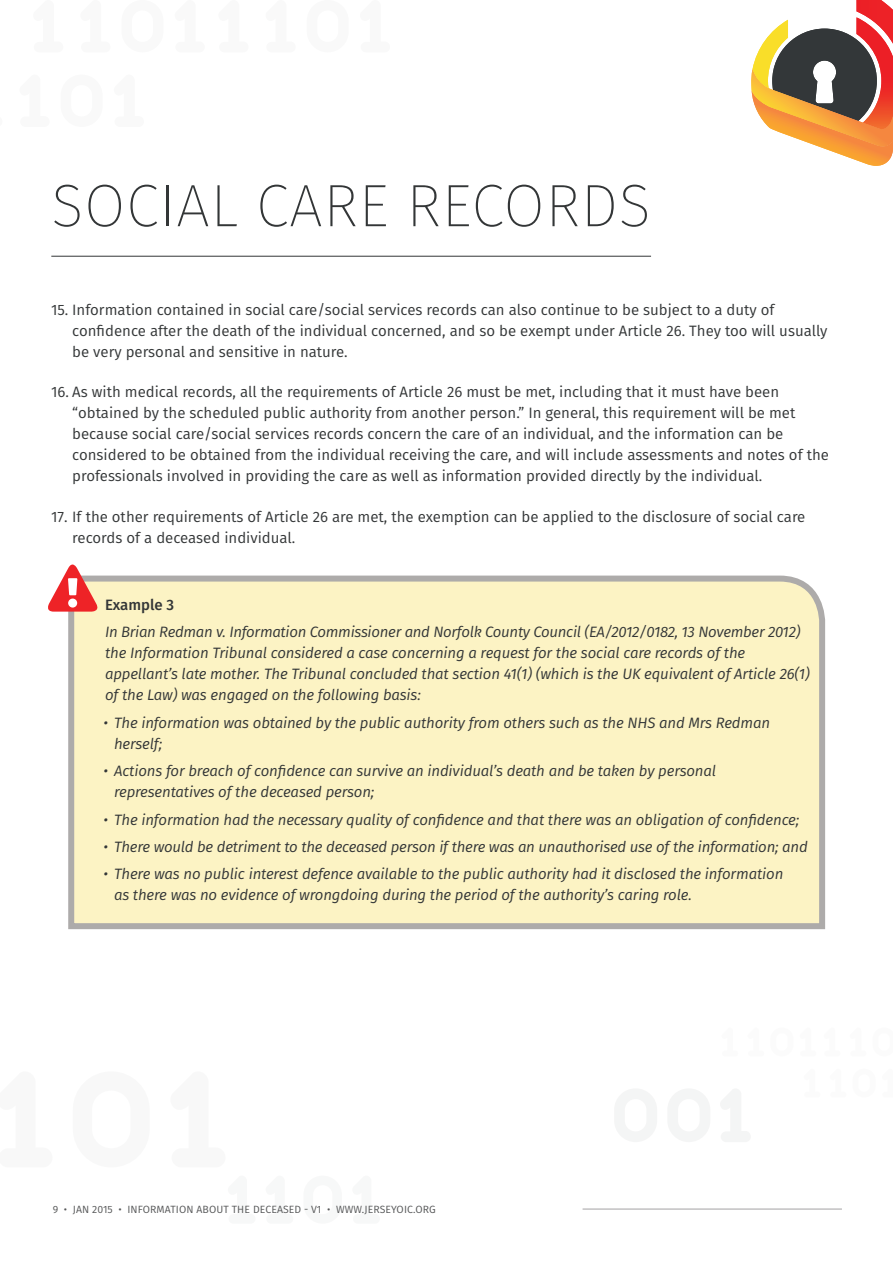
<style>
.page{position:relative;width:893px;height:1263px;background:#fff}
.page>*{position:absolute;margin:0;border:0;box-sizing:border-box;transform-origin:0 0}
.t1{font:200 60px "Fira Sans";letter-spacing:.01em;color:#333637}
.t2{font:italic 15px/21px "Fira Sans";letter-spacing:-.01em;color:#333637}
.t3{font:15px/21px "Fira Sans";color:#333637}
.t4{font:500 15px "Fira Sans";color:#333637}
.t5{font:10.5px "Fira Sans";letter-spacing:.01em;color:#575859}
</style>
<div class="page">
<svg style="left:615px;top:1089px;width:42px;height:53px"></svg>
<svg style="left:668px;top:1089px;width:42px;height:53px"></svg>
<svg style="left:721px;top:1089px;width:29px;height:53px"></svg>
<svg style="left:751px;top:0;width:142px;height:166px"></svg>
<hr style="left:583px;top:1208px;width:259px;height:2px;background:#c2c1c2">
<div style="left:68px;top:575px;width:758px;height:355px;background:#fcf3c4"></div>
<svg style="left:48px;top:564px;width:53px;height:48px"></svg>
<hr style="left:51px;top:256px;width:600px;height:1px;background:#333637">
<h1 class="t1" style="left:51px;top:163px;width:601px">SOCIAL CARE RECORDS</h1>
<p class="t3" style="left:72px;top:299px;width:757px;text-indent:-21px">15. Information contained in social care/social services records can also continue to be subject to a duty of confidence after the death of the individual concerned, and so be exempt under Article 26. They too will usually be very personal and sensitive in nature.</p>
<p class="t3" style="left:72px;top:381px;width:758px;text-indent:-21px">16. As with medical records, all the requirements of Article 26 must be met, including that it must have been “obtained by the scheduled public authority from another person.” In general, this requirement will be met because social care/social services records concern the care of an individual, and the information can be considered to be obtained from the individual receiving the care, and will include assessments and notes of the professionals involved in providing the care as well as information provided directly by the individual.</p>
<p class="t3" style="left:72px;top:505px;width:735px;text-indent:-21px">17. If the other requirements of Article 26 are met, the exemption can be applied to the disclosure of social care records of a deceased individual.</p>
<p class="t4" style="left:105px;top:593px;width:71px">Example 3</p>
<p class="t2" style="left:105px;top:621px;width:706px">In Brian Redman v. Information Commissioner and Norfolk County Council (EA/2012/0182, 13 November 2012) the Information Tribunal considered a case concerning a request for the social care records of the appellant’s late mother. The Tribunal concluded that section 41(1) (which is the UK equivalent of Article 26(1) of the Law) was engaged on the following basis:</p>
<p class="t2" style="left:114px;top:712px;width:658px;text-indent:-10px">• The information was obtained by the public authority from others such as the NHS and Mrs Redman herself;</p>
<p class="t2" style="left:114px;top:760px;width:604px;text-indent:-11px">• Actions for breach of confidence can survive an individual’s death and be taken by personal representatives of the deceased person;</p>
<p class="t2" style="left:104px;top:808px;width:697px">• The information had the necessary quality of confidence and that there was an obligation of confidence;</p>
<p class="t2" style="left:104px;top:836px;width:706px">• There would be detriment to the deceased person if there was an unauthorised use of the information; and</p>
<p class="t2" style="left:114px;top:863px;width:671px;text-indent:-10px">• There was no public interest defence available to the public authority had it disclosed the information as there was no evidence of wrongdoing during the period of the authority’s caring role.</p>
<p class="t5" style="left:53px;top:1202px;width:384px">9 • JAN 2015 • INFORMATION ABOUT THE DECEASED - V1 • WWW.JERSEYOIC.ORG</p>
</div>
